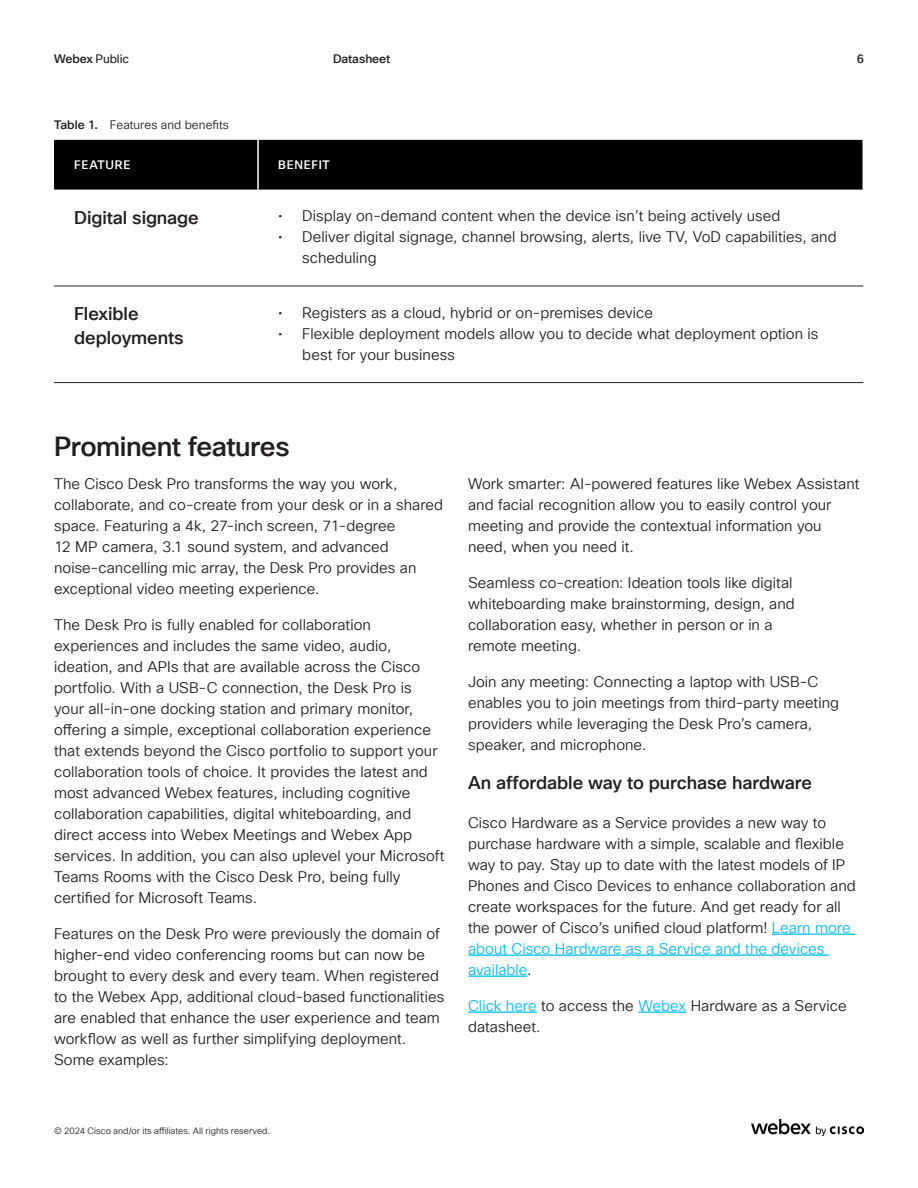
<style>
.page{position:relative;width:918px;height:1188px;background:#fff}
.page>*{position:absolute;margin:0;border:0;box-sizing:border-box;transform-origin:0 0}
.H4_Subtitle{font:500 27px "Cisco Sans TT";letter-spacing:-.02em;color:#231f20}
.H5_Paragraph_Title{font:500 18px/24px "Cisco Sans TT";letter-spacing:-.005em;color:#231f20}
.H5_Lead-in{font:500 18px "Cisco Sans TT";letter-spacing:-.005em;color:#231f20}
.Body{font:15px/21px "Cisco Sans TT Light";letter-spacing:.005em;color:#231f20}
.t1{font:12px "Cisco Sans TT Light";letter-spacing:.005em;color:#231f20}
.t2{font:500 12px "Cisco Sans TT";letter-spacing:.06em;color:#fff}
.t3{font:12px "Cisco Sans TT";letter-spacing:-.01em;color:#231f20}
.t4{font:500 12px "Cisco Sans TT";letter-spacing:-.005em;color:#231f20}
.t5{font:9px "Cisco Sans TT Light";letter-spacing:.005em;color:#231f20}
.s1{font-weight:500}
.s2{font-family:"Cisco Sans TT";font-weight:500}
.s3{color:#00bcf5}
</style>
<div class="page">
<div style="left:54px;top:140px;width:808px;height:50px;background:#000"></div>
<hr style="left:257px;top:140px;width:2px;height:50px;background:#fff">
<hr style="left:54px;top:286px;width:204px;height:1px;background:#231f20">
<hr style="left:258px;top:286px;width:605px;height:1px;background:#231f20">
<hr style="left:54px;top:382px;width:204px;height:1px;background:#231f20">
<hr style="left:258px;top:382px;width:605px;height:1px;background:#231f20">
<hr style="left:772px;top:934px;width:83px;height:1px;background:#00bcf5">
<hr style="left:468px;top:955px;width:361px;height:1px;background:#00bcf5">
<hr style="left:468px;top:976px;width:59px;height:1px;background:#00bcf5">
<hr style="left:468px;top:1012px;width:69px;height:1px;background:#00bcf5">
<hr style="left:638px;top:1012px;width:48px;height:1px;background:#00bcf5">
<img style="left:752px;top:1119px;width:112px;height:16px">
<p class="t3" style="left:54px;top:51px;width:77px"><span class="s1">Webex</span> Public</p>
<p class="t4" style="left:333px;top:51px;width:59px">Datasheet</p>
<p class="t4" style="left:857px;top:51px;width:9px">6</p>
<p class="t1" style="left:54px;top:117px;width:177px"><span class="s2">Table 1.</span> Features and benefits</p>
<p class="t2" style="left:74px;top:157px;width:58px">FEATURE</p>
<p class="t2" style="left:278px;top:157px;width:53px">BENEFIT</p>
<p class="H5_Paragraph_Title" style="left:74px;top:206px;width:126px">Digital signage</p>
<p class="Body" style="left:278px;top:206px;width:504px">• Display on-demand content when the device isn’t being actively used</p>
<p class="Body" style="left:302px;top:227px;width:536px;text-indent:-24px">• Deliver digital signage, channel browsing, alerts, live TV, VoD capabilities, and scheduling</p>
<p class="H5_Paragraph_Title" style="left:74px;top:303px;width:111px">Flexible deployments</p>
<p class="Body" style="left:278px;top:303px;width:376px">• Registers as a cloud, hybrid or on-premises device</p>
<p class="Body" style="left:302px;top:324px;width:518px;text-indent:-24px">• Flexible deployment models allow you to decide what deployment option is best for your business</p>
<p class="H4_Subtitle" style="left:54px;top:429px;width:237px">Prominent features</p>
<p class="Body" style="left:54px;top:474px;width:391px">The Cisco Desk Pro transforms the way you work, collaborate, and co-create from your desk or in a shared space. Featuring a 4k, 27-inch screen, 71-degree<br>12 MP camera, 3.1 sound system, and advanced noise-cancelling mic array, the Desk Pro provides an exceptional video meeting experience.</p>
<p class="Body" style="left:54px;top:615px;width:392px">The Desk Pro is fully enabled for collaboration experiences and includes the same video, audio, ideation, and APIs that are available across the Cisco portfolio. With a USB-C connection, the Desk Pro is your all-in-one docking station and primary monitor, offering a simple, exceptional collaboration experience that extends beyond the Cisco portfolio to support your collaboration tools of choice. It provides the latest and most advanced Webex features, including cognitive collaboration capabilities, digital whiteboarding, and direct access into Webex Meetings and Webex App services. In addition, you can also uplevel your Microsoft Teams Rooms with the Cisco Desk Pro, being fully certified for Microsoft Teams.</p>
<p class="Body" style="left:54px;top:924px;width:392px">Features on the Desk Pro were previously the domain of higher-end video conferencing rooms but can now be brought to every desk and every team. When registered to the Webex App, additional cloud-based functionalities are enabled that enhance the user experience and team workflow as well as further simplifying deployment.<br>Some examples:</p>
<p class="Body" style="left:468px;top:474px;width:393px">Work smarter: AI-powered features like Webex Assistant and facial recognition allow you to easily control your meeting and provide the contextual information you need, when you need it.</p>
<p class="Body" style="left:468px;top:573px;width:328px">Seamless co-creation: Ideation tools like digital whiteboarding make brainstorming, design, and collaboration easy, whether in person or in a remote meeting.</p>
<p class="Body" style="left:468px;top:672px;width:372px">Join any meeting: Connecting a laptop with USB-C enables you to join meetings from third-party meeting providers while leveraging the Desk Pro’s camera, speaker, and microphone.</p>
<p class="H5_Lead-in" style="left:468px;top:771px;width:346px">An affordable way to purchase hardware</p>
<p class="Body" style="left:468px;top:813px;width:389px">Cisco Hardware as a Service provides a new way to purchase hardware with a simple, scalable and flexible way to pay. Stay up to date with the latest models of IP Phones and Cisco Devices to enhance collaboration and create workspaces for the future. And get ready for all the power of Cisco’s unified cloud platform! <span class="s3">Learn more about Cisco Hardware as a Service and the devices available</span>.</p>
<p class="Body" style="left:468px;top:996px;width:380px"><span class="s3">Click here</span> to access the <span class="s3">Webex</span> Hardware as a Service datasheet.</p>
<p class="t5" style="left:54px;top:1125px;width:218px">© 2024 Cisco and/or its affiliates. All rights reserved.</p>
</div>
